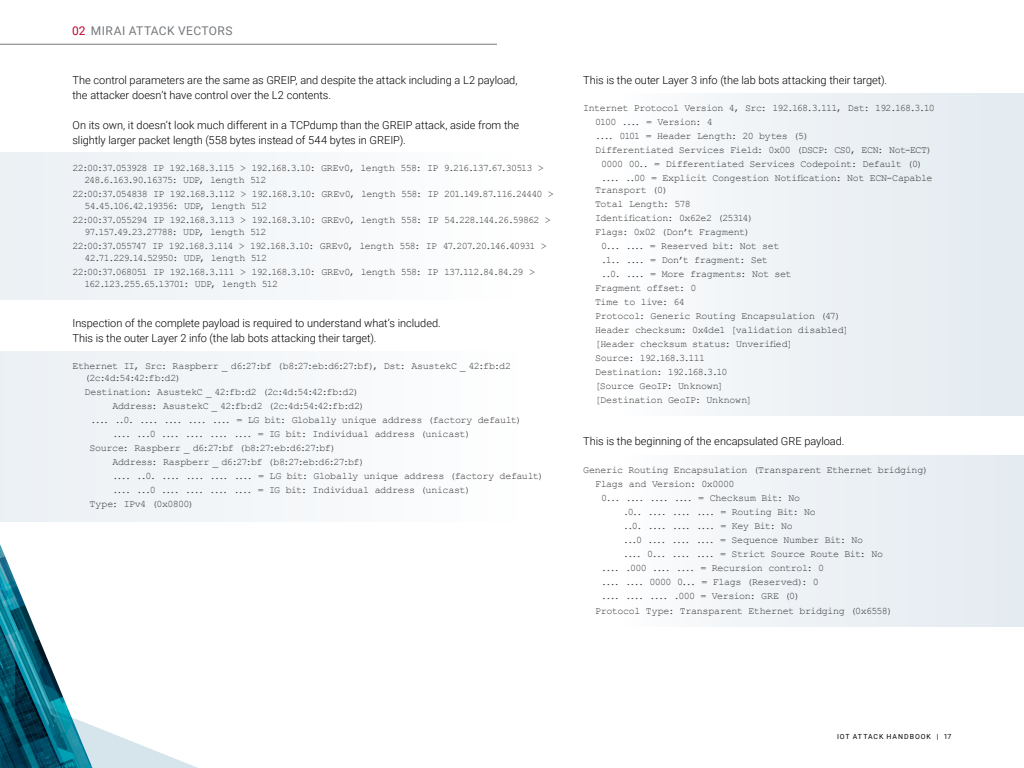
<style>
.page{position:relative;width:1024px;height:768px;background:#fff}
.page>*{position:absolute;margin:0;border:0;box-sizing:border-box;transform-origin:0 0}
.t1{font:12px "Roboto";letter-spacing:.035em;color:#74777b}
.t2{font:300 11px/15px "Roboto";letter-spacing:-.005em;color:#000}
.t3{font:10px/12px "Courier New";letter-spacing:-.04em;color:#3b3a3b}
.t4{font:10px/12px "Courier New";letter-spacing:-.075em;color:#3b3a3b}
.t5{font:10px "Courier New";letter-spacing:-.06em;color:#3b3a3b}
.t6{font:10px "Courier New";letter-spacing:-.07em;color:#3b3a3b}
.t7{font:10px "Courier New";letter-spacing:-.065em;color:#3b3a3b}
.t8{font:7px "Roboto";letter-spacing:.14em;color:#000}
.s1{color:#c00630}
</style>
<div class="page">
<div style="left:0;top:152px;width:556px;height:147px;background:#f5f7f9"></div>
<div style="left:583px;top:94px;width:441px;height:321px;background:linear-gradient(to right,#fefefe,#e1e9ef)"></div>
<div style="left:583px;top:456px;width:441px;height:170px;background:linear-gradient(to right,#fefefe,#e2e9ef)"></div>
<div style="left:0;top:351px;width:563px;height:170px;background:#f4f7f9"></div>
<img style="left:0;top:544px;width:53px;height:128px">
<svg style="left:0;top:672px;width:198px;height:96px"></svg>
<hr style="left:0;top:44px;width:497px;height:1px;background:#74777b">
<p class="t1" style="left:72px;top:23px;width:162px"><span class="s1">02</span> MIRAI ATTACK VECTORS</p>
<p class="t2" style="left:72px;top:72px;width:446px">The control parameters are the same as GREIP, and despite the attack including a L2 payload, the attacker doesn’t have control over the L2 contents.</p>
<p class="t2" style="left:72px;top:117px;width:448px">On its own, it doesn’t look much different in a TCPdump than the GREIP attack, aside from the slightly larger packet length (558 bytes instead of 544 bytes in GREIP).</p>
<p class="t4" style="left:84px;top:161px;width:461px;text-indent:-12px">22:00:37.053928 IP 192.168.3.115 &gt; 192.168.3.10: GREv0, length 558: IP 9.216.137.67.30513 &gt;<br>248.6.163.90.16375: UDP, length 512</p>
<p class="t4" style="left:84px;top:187px;width:471px;text-indent:-12px">22:00:37.054838 IP 192.168.3.112 &gt; 192.168.3.10: GREv0, length 558: IP 201.149.87.116.24440 &gt;<br>54.45.106.42.19356: UDP, length 512</p>
<p class="t4" style="left:84px;top:213px;width:468px;text-indent:-12px">22:00:37.055294 IP 192.168.3.113 &gt; 192.168.3.10: GREv0, length 558: IP 54.228.144.26.59862 &gt;<br>97.157.49.23.27788: UDP, length 512</p>
<p class="t4" style="left:84px;top:239px;width:464px;text-indent:-12px">22:00:37.055747 IP 192.168.3.114 &gt; 192.168.3.10: GREv0, length 558: IP 47.207.20.146.40931 &gt;<br>42.71.229.14.52950: UDP, length 512</p>
<p class="t4" style="left:84px;top:265px;width:452px;text-indent:-12px">22:00:37.068051 IP 192.168.3.111 &gt; 192.168.3.10: GREv0, length 558: IP 137.112.84.84.29 &gt;<br>162.123.255.65.13701: UDP, length 512</p>
<p class="t2" style="left:72px;top:316px;width:370px">Inspection of the complete payload is required to understand what’s included.<br>This is the outer Layer 2 info (the lab bots attacking their target).</p>
<p class="t3" style="left:84px;top:360px;width:428px;text-indent:-12px">Ethernet II, Src: Raspberr _ d6:27:bf (b8:27:eb:d6:27:bf), Dst: AsustekC _ 42:fb:d2 (2c:4d:54:42:fb:d2)</p>
<p class="t3" style="left:84px;top:386px;width:276px">Destination: AsustekC _ 42:fb:d2 (2c:4d:54:42:fb:d2)</p>
<p class="t3" style="left:112px;top:400px;width:254px">Address: AsustekC _ 42:fb:d2 (2c:4d:54:42:fb:d2)</p>
<p class="t3" style="left:90px;top:414px;width:433px">.... ..0. .... .... .... .... = LG bit: Globally unique address (factory default)</p>
<p class="t3" style="left:112px;top:428px;width:360px">.... ...0 .... .... .... .... = IG bit: Individual address (unicast)</p>
<p class="t3" style="left:90px;top:442px;width:248px">Source: Raspberr _ d6:27:bf (b8:27:eb:d6:27:bf)</p>
<p class="t3" style="left:112px;top:456px;width:254px">Address: Raspberr _ d6:27:bf (b8:27:eb:d6:27:bf)</p>
<p class="t3" style="left:112px;top:470px;width:433px">.... ..0. .... .... .... .... = LG bit: Globally unique address (factory default)</p>
<p class="t3" style="left:112px;top:484px;width:360px">.... ...0 .... .... .... .... = IG bit: Individual address (unicast)</p>
<p class="t3" style="left:90px;top:498px;width:106px">Type: IPv4 (0x0800)</p>
<p class="t2" style="left:583px;top:72px;width:305px">This is the outer Layer 3 info (the lab bots attacking their target).</p>
<p class="t3" style="left:583px;top:101px;width:353px">Internet Protocol Version 4, Src: 192.168.3.111, Dst: 192.168.3.10</p>
<p class="t7" style="left:595px;top:115px;width:119px">0100 .... = Version: 4</p>
<p class="t3" style="left:595px;top:129px;width:215px">.... 0101 = Header Length: 20 bytes (5)</p>
<p class="t3" style="left:595px;top:143px;width:339px">Differentiated Services Field: 0x00 (DSCP: CS0, ECN: Not-ECT)</p>
<p class="t3" style="left:601px;top:157px;width:323px">0000 00.. = Differentiated Services Codepoint: Default (0)</p>
<p class="t3" style="left:601px;top:171px;width:333px">.... ..00 = Explicit Congestion Notification: Not ECN-Capable</p>
<p class="t3" style="left:595px;top:183px;width:74px">Transport (0)</p>
<p class="t3" style="left:595px;top:197px;width:97px">Total Length: 578</p>
<p class="t5" style="left:595px;top:211px;width:160px">Identification: 0x62e2 (25314)</p>
<p class="t3" style="left:595px;top:225px;width:157px">Flags: 0x02 (Don’t Fragment)</p>
<p class="t3" style="left:601px;top:239px;width:180px">0... .... = Reserved bit: Not set</p>
<p class="t3" style="left:601px;top:253px;width:168px">.1.. .... = Don’t fragment: Set</p>
<p class="t3" style="left:601px;top:267px;width:192px">..0. .... = More fragments: Not set</p>
<p class="t3" style="left:595px;top:281px;width:103px">Fragment offset: 0</p>
<p class="t3" style="left:595px;top:295px;width:91px">Time to live: 64</p>
<p class="t3" style="left:595px;top:309px;width:247px">Protocol: Generic Routing Encapsulation (47)</p>
<p class="t3" style="left:595px;top:323px;width:255px">Header checksum: 0x4de1 [validation disabled]</p>
<p class="t3" style="left:595px;top:337px;width:199px">[Header checksum status: Unverified]</p>
<p class="t6" style="left:595px;top:351px;width:111px">Source: 192.168.3.111</p>
<p class="t3" style="left:595px;top:365px;width:134px">Destination: 192.168.3.10</p>
<p class="t3" style="left:595px;top:379px;width:130px">[Source GeoIP: Unknown]</p>
<p class="t3" style="left:595px;top:393px;width:158px">[Destination GeoIP: Unknown]</p>
<p class="t2" style="left:583px;top:434px;width:263px">This is the beginning of the encapsulated GRE payload.</p>
<p class="t3" style="left:583px;top:464px;width:347px">Generic Routing Encapsulation (Transparent Ethernet bridging)</p>
<p class="t3" style="left:595px;top:478px;width:141px">Flags and Version: 0x0000</p>
<p class="t3" style="left:601px;top:492px;width:200px">0... .... .... .... = Checksum Bit: No</p>
<p class="t3" style="left:623px;top:506px;width:194px">.0.. .... .... .... = Routing Bit: No</p>
<p class="t3" style="left:623px;top:520px;width:171px">..0. .... .... .... = Key Bit: No</p>
<p class="t3" style="left:623px;top:534px;width:242px">...0 .... .... .... = Sequence Number Bit: No</p>
<p class="t3" style="left:623px;top:548px;width:261px">.... 0... .... .... = Strict Source Route Bit: No</p>
<p class="t3" style="left:601px;top:562px;width:225px">.... .000 .... .... = Recursion control: 0</p>
<p class="t3" style="left:601px;top:576px;width:219px">.... .... 0000 0... = Flags (Reserved): 0</p>
<p class="t3" style="left:601px;top:590px;width:200px">.... .... .... .000 = Version: GRE (0)</p>
<p class="t3" style="left:595px;top:605px;width:299px">Protocol Type: Transparent Ethernet bridging (0x6558)</p>
<p class="t8" style="left:837px;top:732px;width:116px">IOT ATTACK HANDBOOK | 17</p>
</div>
